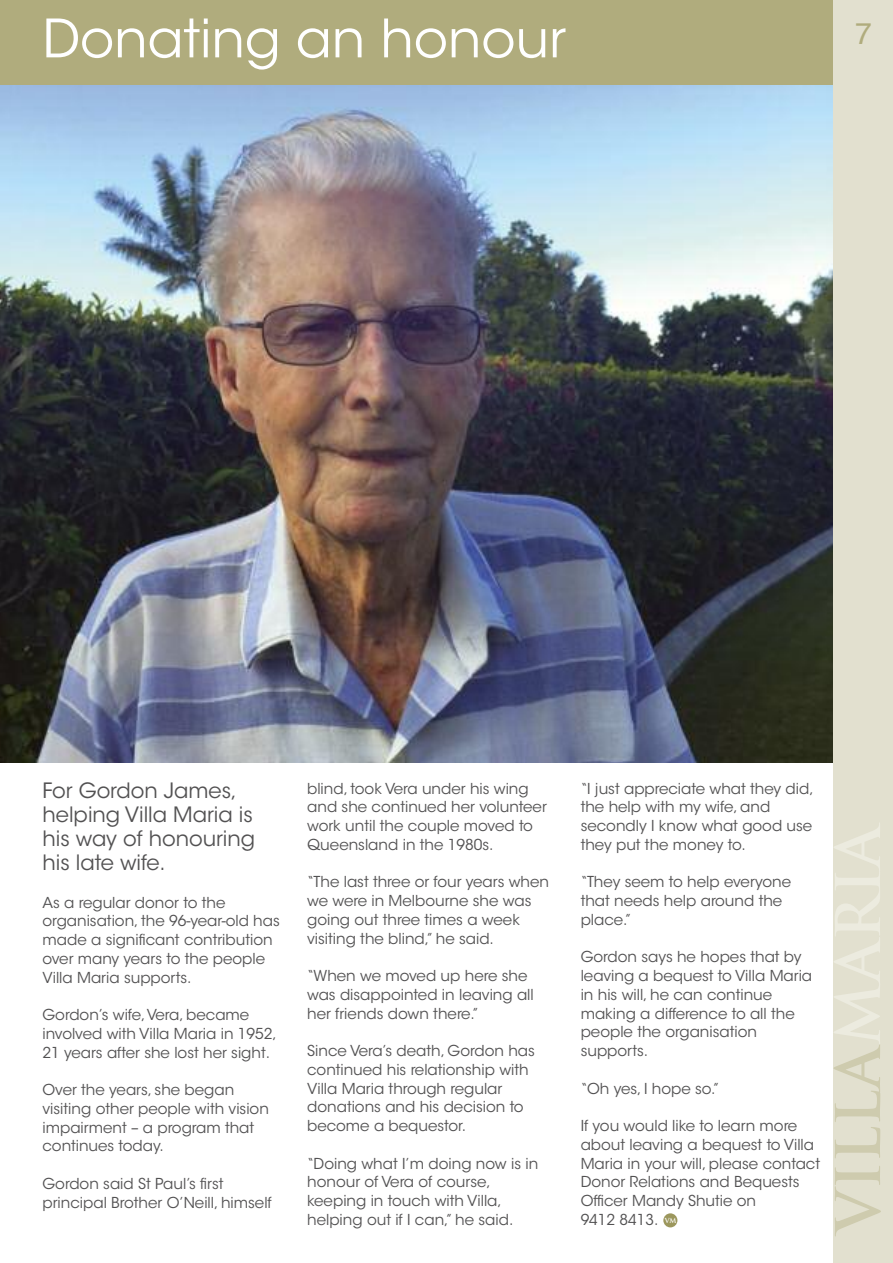
<style>
.page{position:relative;width:893px;height:1263px;background:#fff}
.page>*{position:absolute;margin:0;border:0;box-sizing:border-box;transform-origin:0 0}
.t1{font:700 60px "Trajan Pro";color:#cecbae}
.t2{font:52.5px "ITC Avant Garde Std";color:#fff}
.t3{font:30px "Helvetica";color:#b0ac7d}
.t4{font:21px/24px "ITC Avant Garde Std";color:#525152}
.t5{font:15px/18.8px "ITC Avant Garde Std";color:#525152}
.t6{font:700 6.75px "Trajan Pro";color:#fff}
.s1{color:#ecebdf}
</style>
<div class="page">
<div style="left:0;top:0;width:893px;height:85px;background:#b0ac7d"></div>
<img style="left:0;top:85px;width:833px;height:678px">
<div style="left:833px;top:0;width:60px;height:1263px;background:#e2e0cf"></div>
<div style="left:663px;top:1213px;width:14px;height:14px;background:#9c975d;border-radius:50%"></div>
<hr style="left:0;top:0;width:1px;height:85px;background:#da9e8c">
<h2 class="t2" style="left:43px;top:15px;width:525px">Donating an honour</h2>
<h3 class="t3" style="left:855px;top:16px;width:18px">7</h3>
<h3 class="t4" style="left:43px;top:780px;width:214px">For Gordon James, helping Villa Maria is his way of honouring his late wife.</h3>
<p class="t5" style="left:43px;top:894px;width:239px">As a regular donor to the organisation, the 96-year-old has made a significant contribution over many years to the people<br>Villa Maria supports.</p>
<p class="t5" style="left:43px;top:1006px;width:236px">Gordon’s wife, Vera, became involved with Villa Maria in 1952,<br>21 years after she lost her sight.</p>
<p class="t5" style="left:43px;top:1081px;width:228px">Over the years, she began visiting other people with vision impairment – a program that continues today.</p>
<p class="t5" style="left:43px;top:1175px;width:231px">Gordon said St Paul’s first principal Brother O’Neill, himself</p>
<p class="t5" style="left:307px;top:780px;width:241px">blind, took Vera under his wing and she continued her volunteer work until the couple moved to<br>Queensland in the 1980s.</p>
<p class="t5" style="left:307px;top:874px;width:243px">“The last three or four years when we were in Melbourne she was going out three times a week visiting the blind,” he said.</p>
<p class="t5" style="left:307px;top:968px;width:228px">“When we moved up here she was disappointed in leaving all her friends down there.”</p>
<p class="t5" style="left:307px;top:1043px;width:229px">Since Vera’s death, Gordon has continued his relationship with<br>Villa Maria through regular donations and his decision to become a bequestor.</p>
<p class="t5" style="left:307px;top:1155px;width:233px">“Doing what I’m doing now is in honour of Vera of course, keeping in touch with Villa, helping out if I can,” he said.</p>
<p class="t5" style="left:581px;top:780px;width:235px">“I just appreciate what they did, the help with my wife, and secondly I know what good use they put the money to.</p>
<p class="t5" style="left:581px;top:874px;width:212px">“They seem to help everyone that needs help around the place.”</p>
<p class="t5" style="left:581px;top:949px;width:233px">Gordon says he hopes that by leaving a bequest to Villa Maria in his will, he can continue making a difference to all the people the organisation supports.</p>
<p class="t5" style="left:581px;top:1080px;width:140px">“Oh yes, I hope so.”</p>
<p class="t5" style="left:581px;top:1118px;width:241px">If you would like to learn more about leaving a bequest to Villa<br>Maria in your will, please contact<br>Donor Relations and Bequests<br>Officer Mandy Shutie on<br>9412 8413.</p>
<p class="t6" style="left:665px;top:1216px;width:13px">VM</p>
<h1 class="t1" style="left:824px;top:1233px;width:409px;rotate:-90deg">VILLA<span class="s1">MARIA</span></h1>
</div>
